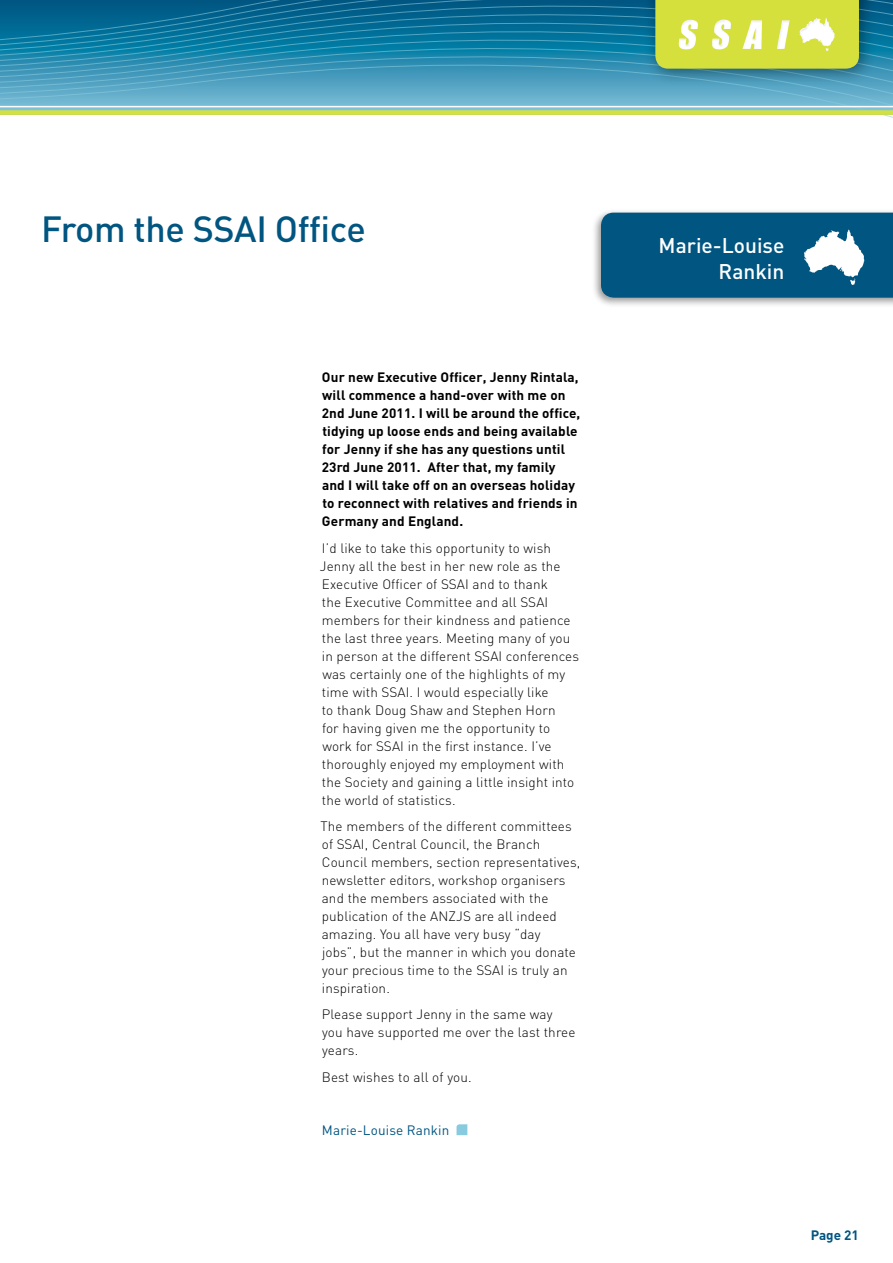
<style>
.page{position:relative;width:893px;height:1263px;background:#fff}
.page>*{position:absolute;margin:0;border:0;box-sizing:border-box;transform-origin:0 0}
.t1{font:500 36px "DIN";letter-spacing:-.01em;color:#005581}
.t2{font:500 21px/25.2px "DIN";color:#fff;text-align:right}
.t3{font:300 13.5px/18px "DIN";letter-spacing:.01em;color:#000}
.t4{font:700 13.5px/18px "DIN";letter-spacing:.01em;color:#000}
.t5{font:13.5px "DIN";letter-spacing:.01em;color:#005581}
.t6{font:700 13.5px "DIN";color:#005581}
</style>
<div class="page">
<svg style="left:0;top:0;width:893px;height:118px;background:#3991b3"></svg>
<div style="left:644px;top:0;width:232px;height:86px;background:#000;opacity:.4"></div>
<svg style="left:655px;top:0;width:204px;height:69px;background:#d4de45"></svg>
<img style="left:711px;top:18px;width:124px;height:33px">
<div style="left:591px;top:208px;width:302px;height:100px;background:#000;opacity:.4"></div>
<svg style="left:601px;top:213px;width:292px;height:85px;background:#13618a"></svg>
<hr style="left:0;top:106px;width:893px;height:1px;background:#fff">
<div style="left:0;top:110px;width:893px;height:5px;background:#d6e03d"></div>
<svg style="left:456px;top:1124px;width:11px;height:11px"></svg>
<h1 class="t1" style="left:41px;top:206px;width:326px">From the SSAI Office</h1>
<p class="t4" style="left:322px;top:368px;width:260px">Our new Executive Officer, Jenny Rintala, will commence a hand-over with me on 2nd June 2011. I will be around the office, tidying up loose ends and being available for Jenny if she has any questions until 23rd June 2011. After that, my family and I will take off on an overseas holiday to reconnect with relatives and friends in Germany and England.</p>
<p class="t3" style="left:320px;top:538px;width:261px">I’d like to take this opportunity to wish Jenny all the best in her new role as the Executive Officer of SSAI and to thank<br>the Executive Committee and all SSAI members for their kindness and patience the last three years. Meeting many of you in person at the different SSAI conferences was certainly one of the highlights of my time with SSAI. I would especially like<br>to thank Doug Shaw and Stephen Horn<br>for having given me the opportunity to work for SSAI in the first instance. I’ve thoroughly enjoyed my employment with the Society and gaining a little insight into the world of statistics.</p>
<p class="t3" style="left:321px;top:817px;width:261px">The members of the different committees of SSAI, Central Council, the Branch Council members, section representatives, newsletter editors, workshop organisers and the members associated with the publication of the ANZJS are all indeed amazing. You all have very busy “day<br>jobs”, but the manner in which you donate your precious time to the SSAI is truly an inspiration.</p>
<p class="t3" style="left:322px;top:1005px;width:255px">Please support Jenny in the same way you have supported me over the last three years.</p>
<p class="t3" style="left:322px;top:1068px;width:151px">Best wishes to all of you.</p>
<p class="t5" style="left:322px;top:1122px;width:129px">Marie-Louise Rankin</p>
<h2 class="t2" style="left:659px;top:232px;width:127px">Marie-Louise<br>Rankin</h2>
<p class="t6" style="left:811px;top:1226px;width:50px">Page 21</p>
</div>
